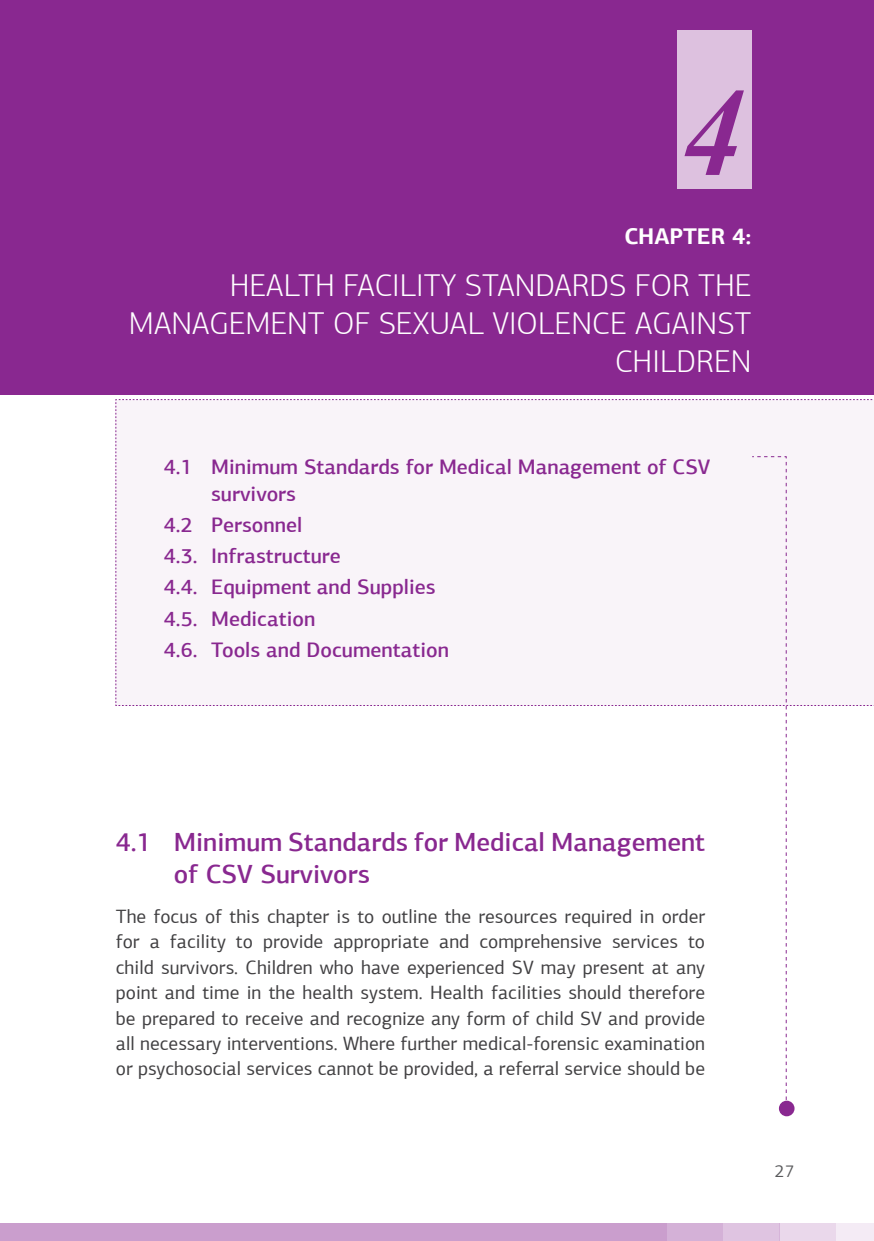
<style>
.page{position:relative;width:874px;height:1241px;background:#fff}
.page>*{position:absolute;margin:0;border:0;box-sizing:border-box;transform-origin:0 0}
.t1{font:italic 700 122.5px "Times New Roman";color:#892890}
.t2{font:300 31.5px/37.8px "PF Agora Sans Pro";color:#fff;text-align:right}
.t3{font:500 26.25px/31.5px "PF Agora Sans Pro";color:#892890}
.t4{font:700 22.75px "PF Agora Sans Pro";color:#fff}
.t5{font:500 21px/31.2px "PF Agora Sans Pro";color:#892890}
.t6{font:19.25px/25.4px "PF Agora Sans Pro";color:#414042;text-align:justify}
.t7{font:17.5px "PF Agora Sans Pro";color:#58595b}
</style>
<div class="page">
<div style="left:835px;top:1223px;width:38px;height:17px;background:#f4ebf5"></div>
<div style="left:722px;top:1223px;width:57px;height:17px;background:#dfc4e1"></div>
<div style="left:779px;top:1223px;width:56px;height:17px;background:#ead8eb"></div>
<div style="left:665px;top:1223px;width:57px;height:17px;background:#d4b1d7"></div>
<div style="left:0;top:1223px;width:665px;height:17px;background:#ca9ecd"></div>
<svg style="left:115px;top:399px;width:758px;height:706px"></svg>
<div style="left:778px;top:1100px;width:16px;height:16px;background:#892890;border-radius:50%"></div>
<div style="left:0;top:0;width:873px;height:394px;background:#892890"></div>
<div style="left:677px;top:30px;width:74px;height:158px;background:#ddc1df"></div>
<h1 class="t1" style="left:682px;top:47px;width:63px">4</h1>
<p class="t4" style="left:624px;top:221px;width:128px">CHAPTER 4:</p>
<h2 class="t2" style="left:129px;top:267px;width:623px">HEALTH FACILITY STANDARDS FOR THE<br>MANAGEMENT OF SEXUAL VIOLENCE AGAINST<br>CHILDREN</h2>
<p class="t5" style="left:211px;top:454px;width:500px;line-height:26.2px;text-indent:-47px">4.1 Minimum Standards for Medical Management of CSV survivors</p>
<p class="t5" style="left:164px;top:509px;width:286px">4.2 Personnel<br>4.3. Infrastructure<br>4.4. Equipment and Supplies<br>4.5. Medication<br>4.6. Tools and Documentation</p>
<h3 class="t3" style="left:173px;top:826px;width:532px;text-indent:-58px">4.1 Minimum Standards for Medical Management of CSV Survivors</h3>
<p class="t6" style="left:116px;top:903px;width:590px">The focus of this chapter is to outline the resources required in order for a facility to provide appropriate and comprehensive services to child survivors. Children who have experienced SV may present at any point and time in the health system. Health facilities should therefore be prepared to receive and recognize any form of child SV and provide all necessary interventions. Where further medical-forensic examination or psychosocial services cannot be provided, a referral service should be</p>
<p class="t7" style="left:774px;top:1160px;width:21px">27</p>
</div>
